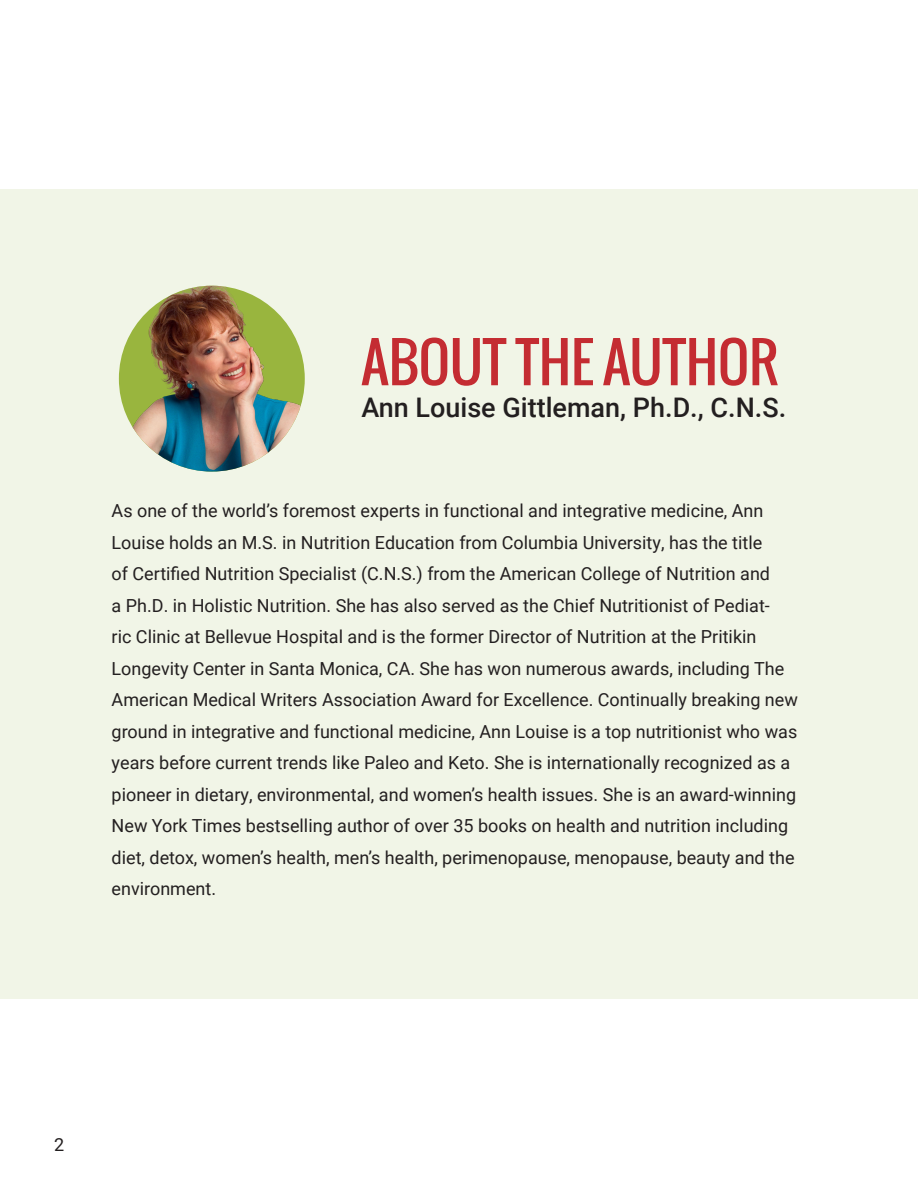
<style>
.page{position:relative;width:918px;height:1188px;background:#fff}
.page>*{position:absolute;margin:0;border:0;box-sizing:border-box;transform-origin:0 0}
.t1{font:54px "Oswald";color:#c42c32}
.t2{font:500 27px "Roboto";color:#231f20}
.t3{font:18px/31.5px "Roboto";color:#231f20}
</style>
<div class="page">
<div style="left:0;top:189px;width:918px;height:810px;background:#f1f5e7"></div>
<img style="left:119px;top:286px;width:186px;height:186px;border-radius:93px">
<p class="t1" style="left:361px;top:321px;width:418px">ABOUT THE AUTHOR</p>
<p class="t2" style="left:361px;top:388px;width:426px">Ann Louise Gittleman, Ph.D., C.N.S.</p>
<p class="t3" style="left:112px;top:494px;width:688px">As one of the world’s foremost experts in functional and integrative medicine, Ann Louise holds an M.S. in Nutrition Education from Columbia University, has the title<br>of Certified Nutrition Specialist (C.N.S.) from the American College of Nutrition and<br>a Ph.D. in Holistic Nutrition. She has also served as the Chief Nutritionist of Pediat-<br>ric Clinic at Bellevue Hospital and is the former Director of Nutrition at the Pritikin Longevity Center in Santa Monica, CA. She has won numerous awards, including The American Medical Writers Association Award for Excellence. Continually breaking new ground in integrative and functional medicine, Ann Louise is a top nutritionist who was years before current trends like Paleo and Keto. She is internationally recognized as a pioneer in dietary, environmental, and women’s health issues. She is an award-winning New York Times bestselling author of over 35 books on health and nutrition including diet, detox, women’s health, men’s health, perimenopause, menopause, beauty and the environment.</p>
<p class="t3" style="left:54px;top:1128px;width:12px">2</p>
</div>
